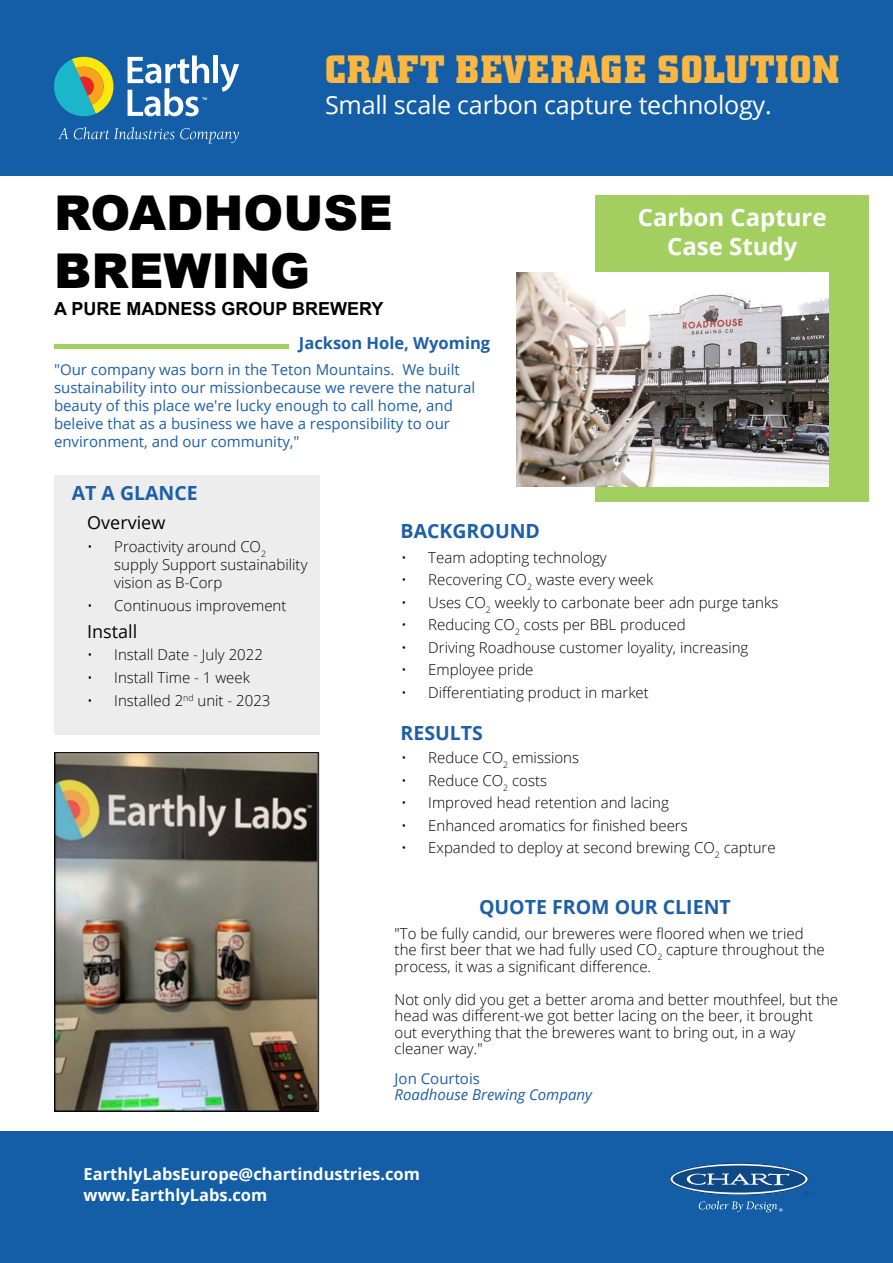
<style>
.page{position:relative;width:893px;height:1263px;background:#fff}
.page>*{position:absolute;margin:0;border:0;box-sizing:border-box;transform-origin:0 0}
.t1{font:900 48px "Arial";color:#000}
.t2{font:700 39px "City";letter-spacing:.035em;color:#fcb740}
.t3{font:25.05px "Open Sans";letter-spacing:-.01em;color:#fff}
.t4{font:700 24px/28.8px "Open Sans";color:#fff;text-align:center}
.t5{font:700 19.5px "Open Sans";color:#1d5fa8}
.t6{font:700 18px "Arial";color:#000}
.t7{font:18px "Open Sans";color:#000}
.t8{font:18px "Open Sans";color:#040503}
.t9{font:700 16.5px/21px "Open Sans";color:#fff}
.t10{font:700 16.5px "Open Sans";color:#1d5fa8}
.t11{font:300 15px/16.5px "Open Sans";color:#000}
.t12{font:15px/18px "Open Sans";color:#1d5fa8}
.t13{font:italic 15px "Open Sans";color:#1e5fa8}
.t14{font:15px "Open Sans";color:#1e5fa8}
</style>
<div class="page">
<div style="left:0;top:0;width:893px;height:176px;background:#135ea7"></div>
<svg style="left:54px;top:56px;width:60px;height:61px"></svg>
<div style="left:213px;top:56px;width:5px;height:27px;background:#fff"></div>
<svg style="left:220px;top:64px;width:19px;height:28px"></svg>
<svg style="left:128px;top:56px;width:81px;height:60px"></svg>
<svg style="left:58px;top:128px;width:10px;height:11px"></svg>
<svg style="left:74px;top:127px;width:100px;height:12px"></svg>
<svg style="left:180px;top:128px;width:59px;height:15px"></svg>
<hr style="left:54px;top:345px;width:235px;height:4px;background:#a2cf5f">
<div style="left:54px;top:475px;width:266px;height:259px;background:#ededed"></div>
<div style="left:595px;top:195px;width:274px;height:306px;background:#a2cf5f"></div>
<img style="left:516px;top:272px;width:313px;height:215px">
<img style="left:54px;top:753px;width:265px;height:358px">
<div style="left:0;top:1132px;width:893px;height:131px;background:#135ea7"></div>
<svg style="left:669px;top:1162px;width:140px;height:50px"></svg>
<p class="t2" style="left:325px;top:48px;width:515px">CRAFT BEVERAGE SOLUTION</p>
<p class="t3" style="left:325px;top:88px;width:448px">Small scale carbon capture technology.</p>
<p class="t1" style="left:54px;top:178px;width:340px">ROADHOUSE</p>
<p class="t1" style="left:54px;top:236px;width:257px">BREWING</p>
<p class="t6" style="left:54px;top:297px;width:331px">A PURE MADNESS GROUP BREWERY</p>
<p class="t10" style="left:299px;top:331px;width:193px">Jackson Hole, Wyoming</p>
<p class="t12" style="left:54px;top:360px;width:423px">"Our company was born in the Teton Mountains. We built sustainability into our missionbecause we revere the natural beauty of this place we're lucky enough to call home, and beleive that as a business we have a responsibility to our environment, and our community,"</p>
<p class="t4" style="left:638px;top:202px;width:190px">Carbon Capture<br>Case Study</p>
<p class="t5" style="left:72px;top:479px;width:128px">AT A GLANCE</p>
<p class="t7" style="left:87px;top:510px;width:80px">Overview</p>
<p class="t11" style="left:114px;top:537px;width:195px;line-height:18px;text-indent:-27px">• Proactivity around CO<sub>2 </sub>supply Support sustainability vision as B-Corp</p>
<p class="t11" style="left:87px;top:597px;width:201px">• Continuous improvement</p>
<p class="t8" style="left:87px;top:619px;width:52px">Install</p>
<p class="t11" style="left:87px;top:646px;width:177px">• Install Date - July 2022</p>
<p class="t11" style="left:87px;top:669px;width:164px">• Install Time - 1 week</p>
<p class="t11" style="left:87px;top:692px;width:185px">• Installed 2<sup>nd</sup> unit - 2023</p>
<p class="t5" style="left:401px;top:517px;width:141px">BACKGROUND</p>
<p class="t11" style="left:401px;top:549px;width:207px">• Team adopting technology</p>
<p class="t11" style="left:401px;top:571px;width:254px">• Recovering CO<sub>2</sub> waste every week</p>
<p class="t11" style="left:401px;top:594px;width:379px">• Uses CO<sub>2</sub> weekly to carbonate beer adn purge tanks</p>
<p class="t11" style="left:401px;top:616px;width:286px">• Reducing CO<sub>2</sub> costs per BBL produced</p>
<p class="t11" style="left:401px;top:639px;width:349px">• Driving Roadhouse customer loyality, increasing</p>
<p class="t11" style="left:401px;top:661px;width:134px">• Employee pride</p>
<p class="t11" style="left:401px;top:684px;width:249px">• Differentiating product in market</p>
<p class="t5" style="left:401px;top:719px;width:84px">RESULTS</p>
<p class="t11" style="left:401px;top:749px;width:179px">• Reduce CO<sub>2</sub> emissions</p>
<p class="t11" style="left:401px;top:771px;width:147px">• Reduce CO<sub>2</sub> costs</p>
<p class="t11" style="left:401px;top:794px;width:269px">• Improved head retention and lacing</p>
<p class="t11" style="left:401px;top:816px;width:288px">• Enhanced aromatics for finished beers</p>
<p class="t11" style="left:401px;top:839px;width:376px">• Expanded to deploy at second brewing CO<sub>2</sub> capture</p>
<p class="t5" style="left:479px;top:893px;width:253px">QUOTE FROM OUR CLIENT</p>
<p class="t11" style="left:395px;top:925px;width:432px">"To be fully candid, our breweres were floored when we tried the first beer that we had fully used CO<sub>2</sub> capture throughout the process, it was a significant difference.</p>
<p class="t11" style="left:395px;top:991px;width:445px">Not only did you get a better aroma and better mouthfeel, but the head was different-we got better lacing on the beer, it brought out everything that the breweres want to bring out, in a way cleaner way."</p>
<p class="t14" style="left:395px;top:1068px;width:87px">Jon Courtois</p>
<p class="t13" style="left:395px;top:1084px;width:199px">Roadhouse Brewing Company</p>
<p class="t9" style="left:84px;top:1163px;width:338px">EarthlyLabsEurope@chartindustries.com www.EarthlyLabs.com</p>
</div>
